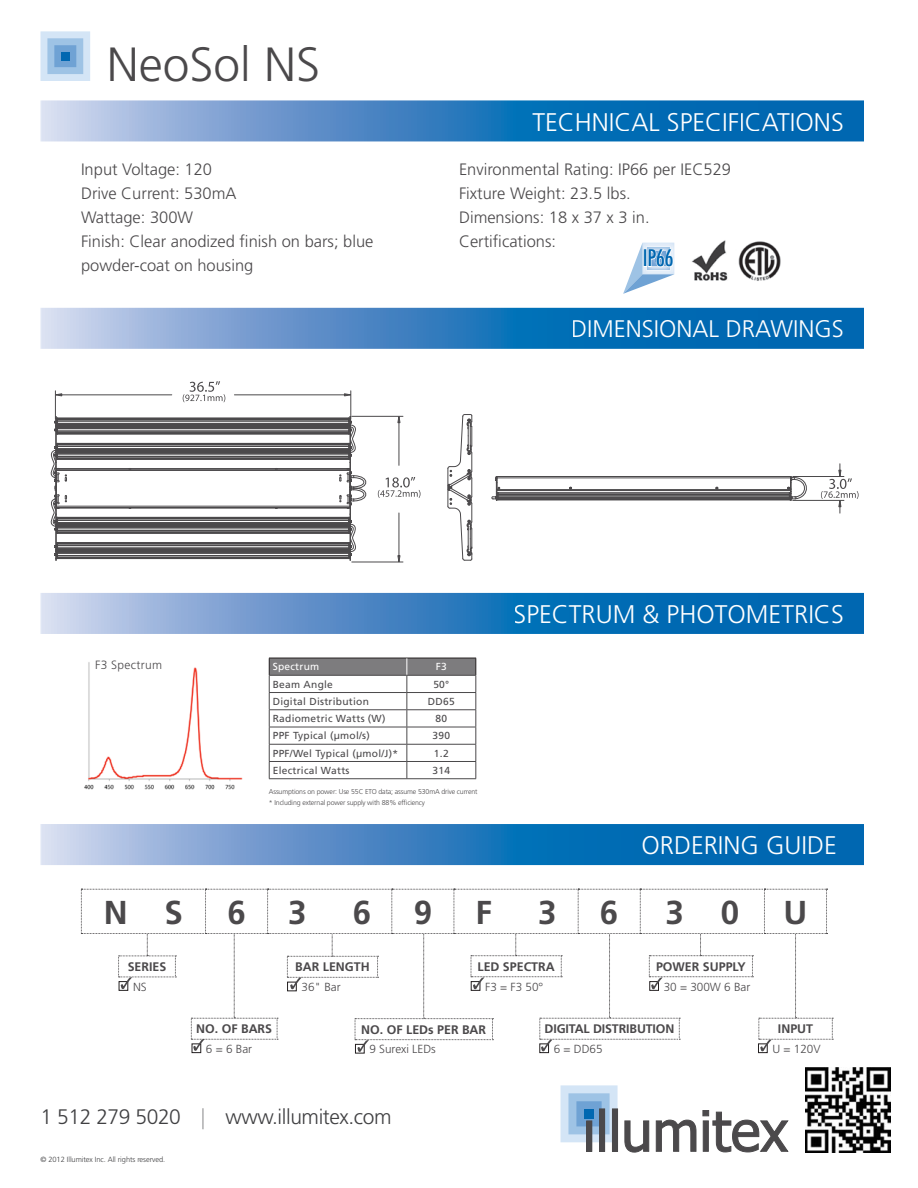
<style>
.page{position:relative;width:918px;height:1188px;background:#fff}
.page>*{position:absolute;margin:0;border:0;box-sizing:border-box;transform-origin:0 0}
.t1{font:300 48px "Frutiger";color:#4b494b}
.t2{font:700 33.15px "Frutiger";color:#4b494b}
.t3{font:300 25.5px "Frutiger";color:#fff}
.t4{font:300 24px "Frutiger";color:#fff}
.t5{font:500 condensed 22.35px "Futura";color:#0067b1}
.t6{font:300 21px "Frutiger";letter-spacing:-.02em;color:#404042}
.t7{font:300 16.5px/24px "Frutiger";color:#4b494b}
.t8{font:700 12.45px "Frutiger";color:#4b494b}
.t9{font:300 12px "Frutiger";letter-spacing:.025em;color:#4b494b}
.t10{font:300 11.7px "Frutiger";color:#4b494b}
.t11{font:10.2px "Frutiger";letter-spacing:.025em;color:#4b494b}
.t12{font:10.2px "Frutiger";letter-spacing:.025em;color:#fff}
.t13{font:300 7.5px "Frutiger";letter-spacing:-.01em;color:#404042}
.t14{font:300 7.05px/10.2px "Frutiger";letter-spacing:-.02em;color:#4b494b}
</style>
<div class="page">
<svg style="left:561px;top:1085px;width:57px;height:57px;background:#afcce8"></svg>
<div style="left:584px;top:1109px;width:10px;height:10px;background:#0067b1"></div>
<div style="left:587px;top:1121px;width:5px;height:30px;background:#4b494b"></div>
<div style="left:586px;top:1121px;width:6px;height:31px;border:1px solid #4b494b"></div>
<div style="left:600px;top:1109px;width:5px;height:42px;background:#4b494b"></div>
<div style="left:599px;top:1109px;width:6px;height:43px;border:1px solid #4b494b"></div>
<div style="left:612px;top:1109px;width:6px;height:42px;background:#4b494b"></div>
<svg style="left:624px;top:1120px;width:25px;height:33px"></svg>
<svg style="left:656px;top:1110px;width:133px;height:43px"></svg>
<svg style="left:623px;top:243px;width:51px;height:51px"></svg>
<img style="left:691px;top:240px;width:37px;height:41px">
<img style="left:738px;top:241px;width:43px;height:40px">
<svg style="left:41px;top:100px;width:823px;height:41px;background:#4f8ec7"></svg>
<div style="left:533px;top:112px;width:159px;height:19px;background:#006cb4"></div>
<div style="left:695px;top:112px;width:31px;height:19px;background:#0068b2"></div>
<div style="left:730px;top:113px;width:8px;height:18px;background:#0068b2"></div>
<div style="left:741px;top:112px;width:53px;height:19px;background:#0067b1"></div>
<div style="left:797px;top:112px;width:16px;height:19px;background:#0067b1"></div>
<div style="left:816px;top:112px;width:26px;height:19px;background:#0067b1"></div>
<svg style="left:40px;top:31px;width:50px;height:50px;background:#b0ceea"></svg>
<div style="left:61px;top:52px;width:8px;height:8px;background:#0067b1"></div>
<svg style="left:41px;top:308px;width:823px;height:41px;background:#4c8cc6"></svg>
<div style="left:573px;top:320px;width:269px;height:18px;background:#0068b2"></div>
<svg style="left:41px;top:824px;width:823px;height:41px;background:#478ac5"></svg>
<div style="left:643px;top:836px;width:192px;height:18px;background:#0068b2"></div>
<svg style="left:41px;top:593px;width:823px;height:41px;background:#4e8dc6"></svg>
<div style="left:515px;top:605px;width:327px;height:18px;background:#0069b2"></div>
<img style="left:84px;top:662px;width:159px;height:128px">
<svg style="left:269px;top:658px;width:208px;height:120px"></svg>
<hr style="left:269px;top:778px;width:207px;height:1px;background:#4b494b">
<div style="left:192px;top:1044px;width:9px;height:9px;border:1px solid #231f20"></div>
<div style="left:355px;top:1044px;width:10px;height:9px;border:1px solid #231f20"></div>
<div style="left:539px;top:1044px;width:10px;height:9px;border:1px solid #231f20"></div>
<div style="left:758px;top:1044px;width:10px;height:9px;border:1px solid #231f20"></div>
<svg style="left:81px;top:889px;width:752px;height:163px"></svg>
<svg style="left:447px;top:414px;width:26px;height:147px"></svg>
<hr style="left:793px;top:476px;width:51px;height:1px;background:#4b494b">
<hr style="left:793px;top:500px;width:51px;height:1px;background:#4b494b">
<svg style="left:491px;top:476px;width:319px;height:25px"></svg>
<svg style="left:821px;top:464px;width:38px;height:49px"></svg>
<svg style="left:50px;top:381px;width:321px;height:182px"></svg>
<hr style="left:352px;top:416px;width:51px;height:1px;background:#4b494b">
<hr style="left:352px;top:562px;width:51px;height:1px;background:#4b494b">
<hr style="left:399px;top:423px;width:1px;height:42px;background:#4b494b">
<hr style="left:399px;top:513px;width:1px;height:43px;background:#4b494b">
<svg style="left:397px;top:415px;width:4px;height:9px"></svg>
<svg style="left:397px;top:555px;width:4px;height:8px"></svg>
<svg style="left:378px;top:477px;width:43px;height:21px"></svg>
<img style="left:805px;top:1068px;width:85px;height:85px">
<h1 class="t1" style="left:107px;top:45px;width:215px">NeoSol NS</h1>
<p class="t7" style="left:81px;top:159px;width:294px">Input Voltage: 120<br>Drive Current: 530mA<br>Wattage: 300W<br>Finish: Clear anodized finish on bars; blue powder-coat on housing</p>
<h3 class="t3" style="left:532px;top:111px;width:313px">TECHNICAL SPECIFICATIONS</h3>
<p class="t7" style="left:459px;top:159px;width:274px">Environmental Rating: IP66 per IEC529<br>Fixture Weight: 23.5 lbs.<br>Dimensions: 18 x 37 x 3 in.<br>Certifications:</p>
<h3 class="t5" style="left:643px;top:245px;width:32px">IP66</h3>
<h3 class="t4" style="left:571px;top:319px;width:274px">DIMENSIONAL DRAWINGS</h3>
<h3 class="t3" style="left:514px;top:604px;width:332px">SPECTRUM &amp; PHOTOMETRICS</h3>
<p class="t9" style="left:95px;top:660px;width:68px">F3 Spectrum</p>
<p class="t12" style="left:273px;top:663px;width:48px">Spectrum</p>
<p class="t12" style="left:436px;top:663px;width:13px">F3</p>
<p class="t11" style="left:273px;top:680px;width:62px">Beam Angle</p>
<p class="t11" style="left:433px;top:680px;width:17px">50°</p>
<p class="t11" style="left:273px;top:697px;width:98px">Digital Distribution</p>
<p class="t11" style="left:428px;top:697px;width:28px">DD65</p>
<p class="t11" style="left:273px;top:715px;width:114px">Radiometric Watts (W)</p>
<p class="t11" style="left:436px;top:715px;width:13px">80</p>
<p class="t11" style="left:273px;top:732px;width:99px">PPF Typical (μmol/s)</p>
<p class="t11" style="left:433px;top:732px;width:19px">390</p>
<p class="t11" style="left:273px;top:749px;width:127px">PPF/Wel Typical (μmol/J)*</p>
<p class="t11" style="left:434px;top:749px;width:16px">1.2</p>
<p class="t11" style="left:273px;top:766px;width:78px">Electrical Watts</p>
<p class="t11" style="left:433px;top:766px;width:19px">314</p>
<p class="t14" style="left:269px;top:787px;width:210px">Assumptions on power: Use 55C ETO data; assume 530mA drive current * Including external power supply with 88% efficiency</p>
<h3 class="t3" style="left:641px;top:835px;width:197px">ORDERING GUIDE</h3>
<h2 class="t2" style="left:104px;top:899px;width:81px">N S</h2>
<h2 class="t2" style="left:227px;top:899px;width:20px">6</h2>
<h2 class="t2" style="left:288px;top:899px;width:20px">3</h2>
<h2 class="t2" style="left:353px;top:899px;width:20px">6</h2>
<h2 class="t2" style="left:414px;top:899px;width:20px">9</h2>
<h2 class="t2" style="left:476px;top:899px;width:18px">F</h2>
<h2 class="t2" style="left:538px;top:899px;width:20px">3</h2>
<h2 class="t2" style="left:600px;top:899px;width:20px">6</h2>
<h2 class="t2" style="left:665px;top:899px;width:75px">3 0</h2>
<h2 class="t2" style="left:784px;top:899px;width:25px">U</h2>
<p class="t8" style="left:128px;top:962px;width:40px">SERIES</p>
<p class="t10" style="left:133px;top:982px;width:15px">NS</p>
<p class="t8" style="left:196px;top:1024px;width:77px">NO. OF BARS</p>
<p class="t10" style="left:206px;top:1044px;width:48px">6 = 6 Bar</p>
<p class="t8" style="left:295px;top:962px;width:76px">BAR LENGTH</p>
<p class="t10" style="left:302px;top:982px;width:41px">36" Bar</p>
<p class="t8" style="left:477px;top:962px;width:79px">LED SPECTRA</p>
<p class="t10" style="left:485px;top:982px;width:60px">F3 = F3 50°</p>
<p class="t8" style="left:656px;top:962px;width:91px">POWER SUPPLY</p>
<p class="t10" style="left:664px;top:982px;width:88px">30 = 300W 6 Bar</p>
<p class="t8" style="left:361px;top:1025px;width:126px">NO. OF LEDs PER BAR</p>
<p class="t10" style="left:369px;top:1045px;width:68px">9 Surexi LEDs</p>
<p class="t8" style="left:545px;top:1024px;width:131px">DIGITAL DISTRIBUTION</p>
<p class="t10" style="left:554px;top:1044px;width:50px">6 = DD65</p>
<p class="t6" style="left:41px;top:1108px;width:353px">1 512 279 5020 | www.illumitex.com</p>
<p class="t13" style="left:41px;top:1157px;width:126px">© 2012 Illumitex Inc. All rights reserved.</p>
<p class="t8" style="left:778px;top:1024px;width:37px">INPUT</p>
<p class="t10" style="left:772px;top:1044px;width:50px">U = 120V</p>
</div>
